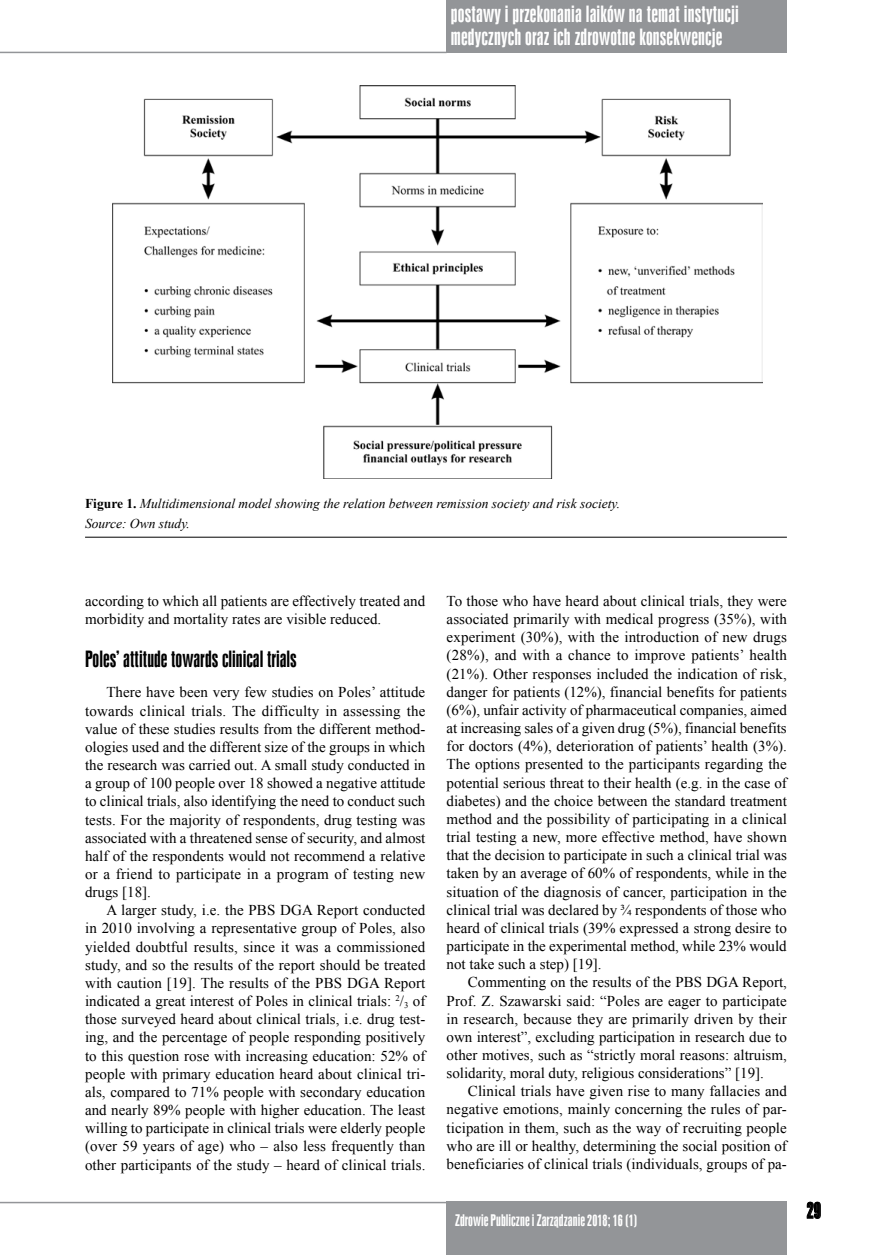
<style>
.page{position:relative;width:872px;height:1255px;background:#fff}
.page>*{position:absolute;margin:0;border:0;box-sizing:border-box;transform-origin:0 0}
.t1{font:21px/22.5px "Swis 924 EU Normal";letter-spacing:.01em;color:#fff}
.t2{font:21px "Swis 924 EU Normal";color:#000}
.t3{font:15px/18.1px "Times New Roman";color:#000;text-align:justify}
.t4{font:15px "Swis 924 EU Normal";letter-spacing:.005em;color:#fff}
.t5{font:italic 13.5px/20.7px "Times New Roman";color:#000}
.s1{font-weight:700;font-style:normal}
</style>
<div class="page">
<hr style="left:0;top:52px;width:446px;height:1px;background:#939598">
<hr style="left:0;top:1201px;width:446px;height:2px;background:#939598">
<svg style="left:807px;top:1201px;width:13px;height:17px"></svg>
<div style="left:446px;top:1201px;width:341px;height:53px;background:#939598"></div>
<div style="left:446px;top:0;width:341px;height:53px;background:#939598"></div>
<hr style="left:85px;top:537px;width:702px;height:1px;background:#000">
<img style="left:112px;top:85px;width:650px;height:393px">
<h1 class="t1" style="left:451px;top:3px;width:289px">postawy i przekonania laików na temat instytucji medycznych oraz ich zdrowotne konsekwencje</h1>
<p class="t5" style="left:85px;top:492px;width:536px"><span class="s1">Figure 1.</span> Multidimensional model showing the relation between remission society and risk society.<br>Source: Own study.</p>
<p class="t3" style="left:85px;top:591px;width:341px">according to which all patients are effectively treated and morbidity and mortality rates are visible reduced.</p>
<h1 class="t2" style="left:85px;top:646px;width:213px">Poles’ attitude towards clinical trials</h1>
<p class="t3" style="left:85px;top:683px;width:342px;text-indent:21px">There have been very few studies on Poles’ attitude towards clinical trials. The difficulty in assessing the value of these studies results from the different method&shy;ologies used and the different size of the groups in which the research was carried out. A small study conducted in a group of 100 people over 18 showed a negative attitude to clinical trials, also identifying the need to conduct such tests. For the majority of respondents, drug testing was associated with a threatened sense of security, and almost half of the respondents would not recommend a relative or a friend to participate in a program of testing new drugs [18].</p>
<p class="t3" style="left:85px;top:900px;width:342px;text-indent:21px">A larger study, i.e. the PBS DGA Report conducted in 2010 involving a representative group of Poles, also yielded doubtful results, since it was a commissioned study, and so the results of the report should be treated with caution [19]. The results of the PBS DGA Report indicated a great interest of Poles in clinical trials: <sup>2</sup>/<sub>3</sub> of those surveyed heard about clinical trials, i.e. drug test&shy;ing, and the percentage of people responding positively to this question rose with increasing education: 52% of people with primary education heard about clinical tri&shy;als, compared to 71% people with secondary education and nearly 89% people with higher education. The least willing to participate in clinical trials were elderly people (over 59 years of age) who – also less frequently than other participants of the study – heard of clinical trials.</p>
<p class="t3" style="left:446px;top:591px;width:342px">To those who have heard about clinical trials, they were associated primarily with medical progress (35%), with experiment (30%), with the introduction of new drugs (28%), and with a chance to improve patients’ health (21%). Other responses included the indication of risk, danger for patients (12%), financial benefits for patients (6%), unfair activity of pharmaceutical companies, aimed at increasing sales of a given drug (5%), financial benefits for doctors (4%), deterioration of patients’ health (3%).<br>The options presented to the participants regarding the potential serious threat to their health (e.g. in the case of diabetes) and the choice between the standard treatment method and the possibility of participating in a clinical trial testing a new, more effective method, have shown that the decision to participate in such a clinical trial was taken by an average of 60% of respondents, while in the situation of the diagnosis of cancer, participation in the clinical trial was declared by ¾ respondents of those who heard of clinical trials (39% expressed a strong desire to participate in the experimental method, while 23% would not take such a step) [19].</p>
<p class="t3" style="left:446px;top:973px;width:342px;text-indent:21px">Commenting on the results of the PBS DGA Report, Prof. Z. Szawarski said: “Poles are eager to participate in research, because they are primarily driven by their own interest”, excluding participation in research due to other motives, such as “strictly moral reasons: altruism, solidarity, moral duty, religious considerations” [19].</p>
<p class="t3" style="left:446px;top:1081px;width:342px;text-indent:21px">Clinical trials have given rise to many fallacies and negative emotions, mainly concerning the rules of par&shy;ticipation in them, such as the way of recruiting people who are ill or healthy, determining the social position of beneficiaries of clinical trials (individuals, groups of pa-</p>
<p class="t4" style="left:455px;top:1211px;width:184px">Zdrowie Publiczne i Zarządzanie 2018; 16 (1)</p>
<h1 class="t2" style="left:806px;top:1197px;width:16px">29</h1>
</div>
